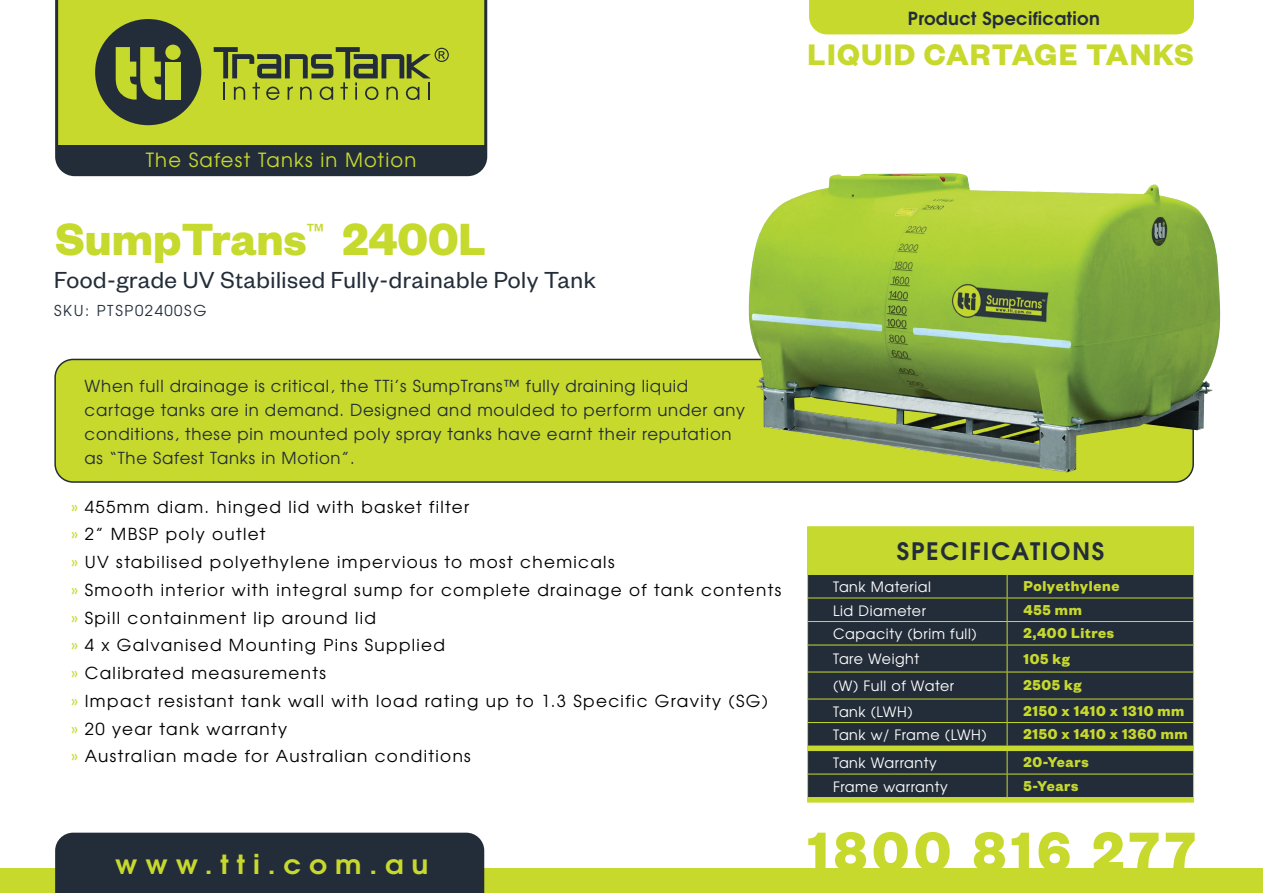
<style>
.page{position:relative;width:1263px;height:893px;background:#fff}
.page>*{position:absolute;margin:0;border:0;box-sizing:border-box;transform-origin:0 0}
.t1{font:700 60px "Founders Grotesk";letter-spacing:.08em;color:#c7d92d}
.t2{font:700 49.5px "Founders Grotesk";color:#c6d92d}
.t3{font:700 32.55px "Founders Grotesk";letter-spacing:.04em;color:#c7d92d}
.t4{font:700 26.25px "Te X Gyre Adventor";letter-spacing:.28em;color:#c7d92d;scale:1.07 1}
.t5{font:25.5px "Founders Grotesk";letter-spacing:.02em;color:#232d39}
.t6{font:700 24px "Te X Gyre Adventor";letter-spacing:.075em;color:#232d39}
.t7{font:19.5px "Te X Gyre Adventor";letter-spacing:.06em;color:#c7d92d}
.t8{font:700 18px "Te X Gyre Adventor";letter-spacing:.02em;color:#232d39}
.t9{font:16.5px/27.8px "Te X Gyre Adventor";letter-spacing:.08em;color:#000}
.t10{font:16.5px/24px "Te X Gyre Adventor";letter-spacing:.045em;color:#232d39}
.t11{font:700 15.75px "Founders Grotesk";letter-spacing:.04em;color:#c7d92d}
.t12{font:15px "Te X Gyre Adventor";letter-spacing:.11em;color:#232d39}
.t13{font:14.25px "Te X Gyre Adventor";letter-spacing:.04em;color:#fff}
.s1{color:#c6d92f}
</style>
<div class="page">
<div style="left:0;top:869px;width:1263px;height:24px;background:#c7d92d"></div>
<div style="left:55px;top:833px;width:429px;height:60px;background:#232d39"></div>
<svg style="left:55px;top:0;width:432px;height:176px;background:#93a231"></svg>
<div style="left:809px;top:0;width:385px;height:34px;background:#c7d92d"></div>
<div style="left:55px;top:359px;width:1138px;height:123px;background:#c7d92d;border-radius:18px"></div>
<div style="left:54px;top:359px;width:1140px;height:124px;border:2px solid #232d39;border-radius:18px"></div>
<img style="left:747px;top:173px;width:474px;height:299px">
<div style="left:807px;top:527px;width:386px;height:47px;background:#c6d92f"></div>
<hr style="left:807px;top:526px;width:200px;height:1px;background:#c6d92f">
<hr style="left:1007px;top:526px;width:187px;height:1px;background:#c6d92f">
<hr style="left:807px;top:574px;width:200px;height:1px;background:#c6d92f">
<hr style="left:1007px;top:574px;width:187px;height:1px;background:#c6d92f">
<hr style="left:1193px;top:527px;width:1px;height:47px;background:#c6d92f">
<svg style="left:807px;top:575px;width:387px;height:227px;background:#303b38"></svg>
<hr style="left:807px;top:802px;width:200px;height:1px;background:#c7d92d">
<hr style="left:1007px;top:802px;width:187px;height:1px;background:#c7d92d">
<p class="t8" style="left:908px;top:2px;width:193px">Product Specification</p>
<h3 class="t3" style="left:808px;top:34px;width:388px">LIQUID CARTAGE TANKS</h3>
<p class="t7" style="left:146px;top:145px;width:272px">The Safest Tanks in Motion</p>
<h2 class="t2" style="left:55px;top:207px;width:432px">SumpTrans<sup>™</sup> 2400L</h2>
<h3 class="t5" style="left:54px;top:264px;width:543px">Food-grade UV Stabilised Fully-drainable Poly Tank</h3>
<p class="t12" style="left:54px;top:299px;width:154px">SKU: PTSP02400SG</p>
<p class="t10" style="left:85px;top:373px;width:662px">When full drainage is critical, the TTi’s SumpTrans™ fully draining liquid cartage tanks are in demand. Designed and moulded to perform under any conditions, these pin mounted poly spray tanks have earnt their reputation as “The Safest Tanks in Motion”.</p>
<p class="t9" style="left:71px;top:492px;width:712px"><span class="s1">»</span> 455mm diam. hinged lid with basket filter<br><span class="s1">»</span> 2” MBSP poly outlet<br><span class="s1">»</span> UV stabilised polyethylene impervious to most chemicals<br><span class="s1">»</span> Smooth interior with integral sump for complete drainage of tank contents <span class="s1">»</span> Spill containment lip around lid<br><span class="s1">»</span> 4 x Galvanised Mounting Pins Supplied<br><span class="s1">»</span> Calibrated measurements<br><span class="s1">»</span> Impact resistant tank wall with load rating up to 1.3 Specific Gravity (SG)<br><span class="s1">»</span> 20 year tank warranty<br><span class="s1">»</span> Australian made for Australian conditions</p>
<h3 class="t4" style="left:115px;top:841px;width:294px">www.tti.com.au</h3>
<h3 class="t6" style="left:897px;top:531px;width:209px">SPECIFICATIONS</h3>
<p class="t13" style="left:833px;top:575px;width:100px">Tank Material</p>
<p class="t11" style="left:1024px;top:576px;width:97px">Polyethylene</p>
<p class="t13" style="left:833px;top:599px;width:94px">Lid Diameter</p>
<p class="t11" style="left:1024px;top:600px;width:60px">455 mm</p>
<p class="t13" style="left:833px;top:622px;width:145px">Capacity (brim full)</p>
<p class="t11" style="left:1024px;top:623px;width:92px">2,400 Litres</p>
<p class="t13" style="left:833px;top:648px;width:88px">Tare Weight</p>
<p class="t11" style="left:1024px;top:648px;width:48px">105 kg</p>
<p class="t13" style="left:833px;top:675px;width:123px">(W) Full of Water</p>
<p class="t11" style="left:1024px;top:675px;width:59px">2505 kg</p>
<p class="t13" style="left:833px;top:700px;width:81px">Tank (LWH)</p>
<p class="t11" style="left:1024px;top:701px;width:162px">2150 x 1410 x 1310 mm</p>
<p class="t13" style="left:833px;top:723px;width:155px">Tank w/ Frame (LWH)</p>
<p class="t11" style="left:1024px;top:724px;width:166px">2150 x 1410 x 1360 mm</p>
<p class="t13" style="left:833px;top:752px;width:105px">Tank Warranty</p>
<p class="t11" style="left:1024px;top:752px;width:67px">20-Years</p>
<p class="t13" style="left:833px;top:775px;width:116px">Frame warranty</p>
<p class="t11" style="left:1024px;top:776px;width:56px">5-Years</p>
<h1 class="t1" style="left:808px;top:813px;width:389px">1800 816 277</h1>
</div>
